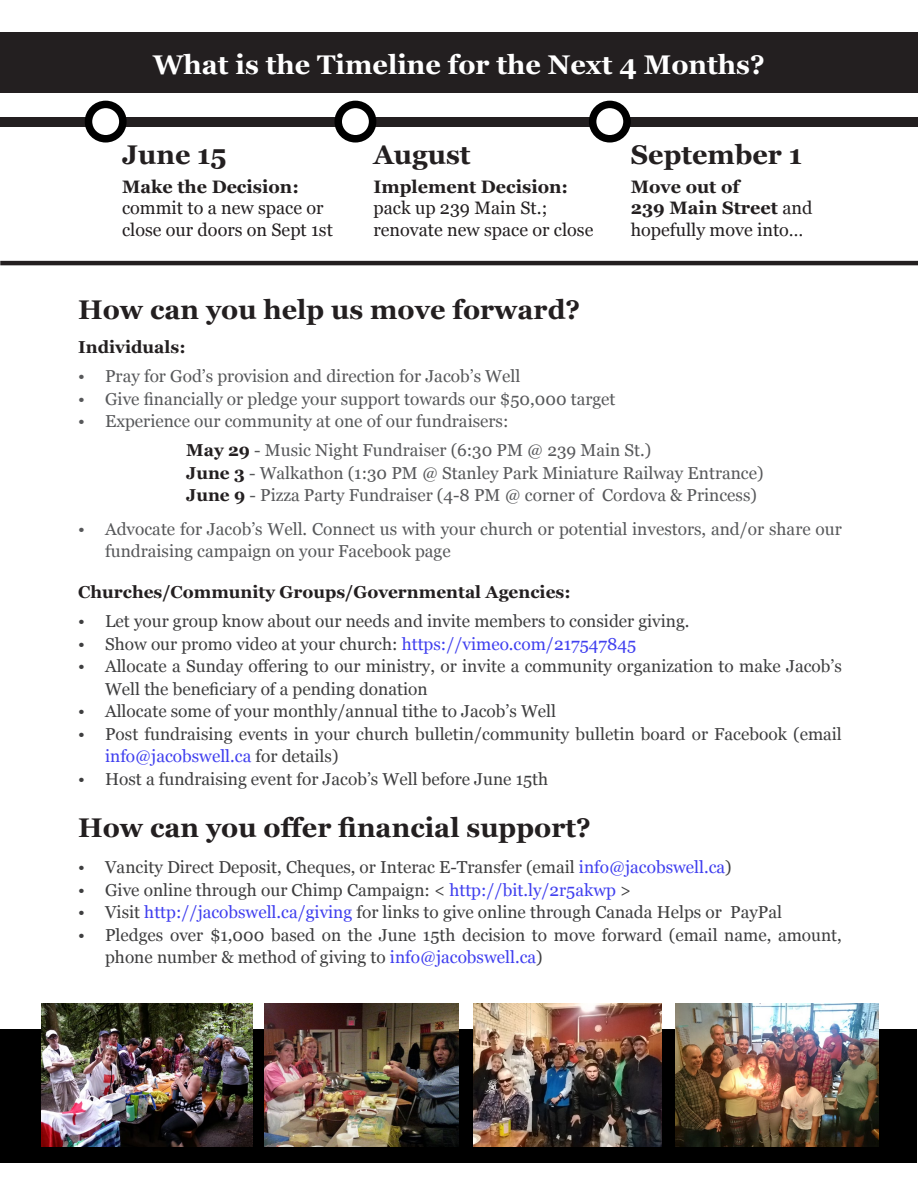
<style>
.page{position:relative;width:918px;height:1188px;background:#fff}
.page>*{position:absolute;margin:0;border:0;box-sizing:border-box;transform-origin:0 0}
.t1{font:700 27px "Georgia";color:#231f20}
.t2{font:700 27px "Georgia";color:#fff}
.t3{font:18px/21.6px "Georgia";color:#231f20}
.t4{font:700 18px "Georgia";color:#231f20}
.t5{font:17.25px/22.5px "Georgia";color:#3e3e3f}
.t6{font:17.25px/22.5px "Georgia";color:#57585a}
.t7{font:700 17.25px "Georgia";color:#231f20}
.s1{font-weight:700}
.s2{font-weight:700;color:#231f20}
.s3{color:#403fef}
</style>
<div class="page">
<div style="left:0;top:32px;width:918px;height:61px;background:#231f20"></div>
<div style="left:0;top:117px;width:918px;height:9px;background:#231f20"></div>
<div style="left:88px;top:104px;width:35px;height:35px;background:#fff;border-radius:50%"></div>
<div style="left:85px;top:101px;width:42px;height:42px;border:8px solid #000;border-radius:50%"></div>
<div style="left:338px;top:104px;width:35px;height:35px;background:#fff;border-radius:50%"></div>
<div style="left:334px;top:101px;width:42px;height:42px;border:8px solid #000;border-radius:50%"></div>
<div style="left:593px;top:104px;width:34px;height:35px;background:#fff;border-radius:50%"></div>
<div style="left:589px;top:101px;width:42px;height:42px;border:8px solid #000;border-radius:50%"></div>
<div style="left:1px;top:1029px;width:916px;height:134px;background:#000"></div>
<img style="left:41px;top:1004px;width:211px;height:142px">
<img style="left:474px;top:1004px;width:188px;height:142px">
<img style="left:675px;top:1004px;width:203px;height:142px">
<img style="left:264px;top:1004px;width:195px;height:142px">
<hr style="left:0;top:261px;width:918px;height:4px;background:#231f20">
<p class="t2" style="left:153px;top:48px;width:613px">What is the Timeline for the Next 4 Months?</p>
<p class="t1" style="left:122px;top:138px;width:106px">June 15</p>
<p class="t3" style="left:122px;top:176px;width:212px"><span class="s1">Make the Decision: </span>commit to a new space or close our doors on Sept 1st</p>
<p class="t1" style="left:374px;top:138px;width:99px">August</p>
<p class="t3" style="left:374px;top:176px;width:221px"><span class="s1">Implement Decision: </span>pack up 239 Main St.; renovate new space or close</p>
<p class="t1" style="left:631px;top:138px;width:173px">September 1</p>
<p class="t4" style="left:631px;top:175px;width:110px">Move out of</p>
<p class="t3" style="left:631px;top:198px;width:183px"><span class="s1">239 Main Street</span> and hopefully move into…</p>
<p class="t1" style="left:78px;top:292px;width:504px">How can you help us move forward?</p>
<p class="t7" style="left:78px;top:336px;width:109px">Individuals:</p>
<p class="t6" style="left:78px;top:365px;width:444px">• Pray for God’s provision and direction for Jacob’s Well</p>
<p class="t6" style="left:78px;top:388px;width:539px">• Give financially or pledge your support towards our $50,000 target</p>
<p class="t6" style="left:78px;top:410px;width:432px">• Experience our community at one of our fundraisers:</p>
<p class="t6" style="left:186px;top:440px;width:467px"><span class="s2">May 29</span> - Music Night Fundraiser (6:30 PM @ 239 Main St.)</p>
<p class="t6" style="left:186px;top:462px;width:579px"><span class="s2">June 3</span> - Walkathon (1:30 PM @ Stanley Park Miniature Railway Entrance)</p>
<p class="t6" style="left:186px;top:485px;width:572px"><span class="s2">June 9</span> - Pizza Party Fundraiser (4-8 PM @ corner of Cordova &amp; Princess)</p>
<p class="t6" style="left:105px;top:518px;width:738px;text-indent:-27px">• Advocate for Jacob’s Well. Connect us with your church or potential investors, and/or share our fundraising campaign on your Facebook page</p>
<p class="t7" style="left:78px;top:581px;width:494px">Churches/Community Groups/Governmental Agencies:</p>
<p class="t5" style="left:78px;top:611px;width:613px">• Let your group know about our needs and invite members to consider giving.</p>
<p class="t5" style="left:78px;top:633px;width:560px">• Show our promo video at your church: <span class="s3">https://vimeo.com/217547845</span></p>
<p class="t5" style="left:105px;top:656px;width:738px;text-indent:-27px">• Allocate a Sunday offering to our ministry, or invite a community organization to make Jacob’s<br>Well the beneficiary of a pending donation</p>
<p class="t5" style="left:78px;top:701px;width:479px">• Allocate some of your monthly/annual tithe to Jacob’s Well</p>
<p class="t5" style="left:105px;top:723px;width:738px;text-indent:-27px">• Post fundraising events in your church bulletin/community bulletin board or Facebook (email <span class="s3">info@jacobswell.ca</span> for details)</p>
<p class="t5" style="left:78px;top:768px;width:472px">• Host a fundraising event for Jacob’s Well before June 15th</p>
<p class="t1" style="left:78px;top:811px;width:514px">How can you offer financial support?</p>
<p class="t5" style="left:78px;top:857px;width:655px">• Vancity Direct Deposit, Cheques, or Interac E-Transfer (email <span class="s3">info@jacobswell.ca</span>)</p>
<p class="t5" style="left:78px;top:879px;width:555px">• Give online through our Chimp Campaign: &lt; <span class="s3">http://bit.ly/2r5akwp</span> &gt;</p>
<p class="t5" style="left:78px;top:902px;width:705px">• Visit <span class="s3">http://jacobswell.ca/giving</span> for links to give online through Canada Helps or PayPal</p>
<p class="t5" style="left:105px;top:924px;width:738px;text-indent:-27px">• Pledges over $1,000 based on the June 15th decision to move forward (email name, amount, phone number &amp; method of giving to <span class="s3">info@jacobswell.ca</span>)</p>
</div>
